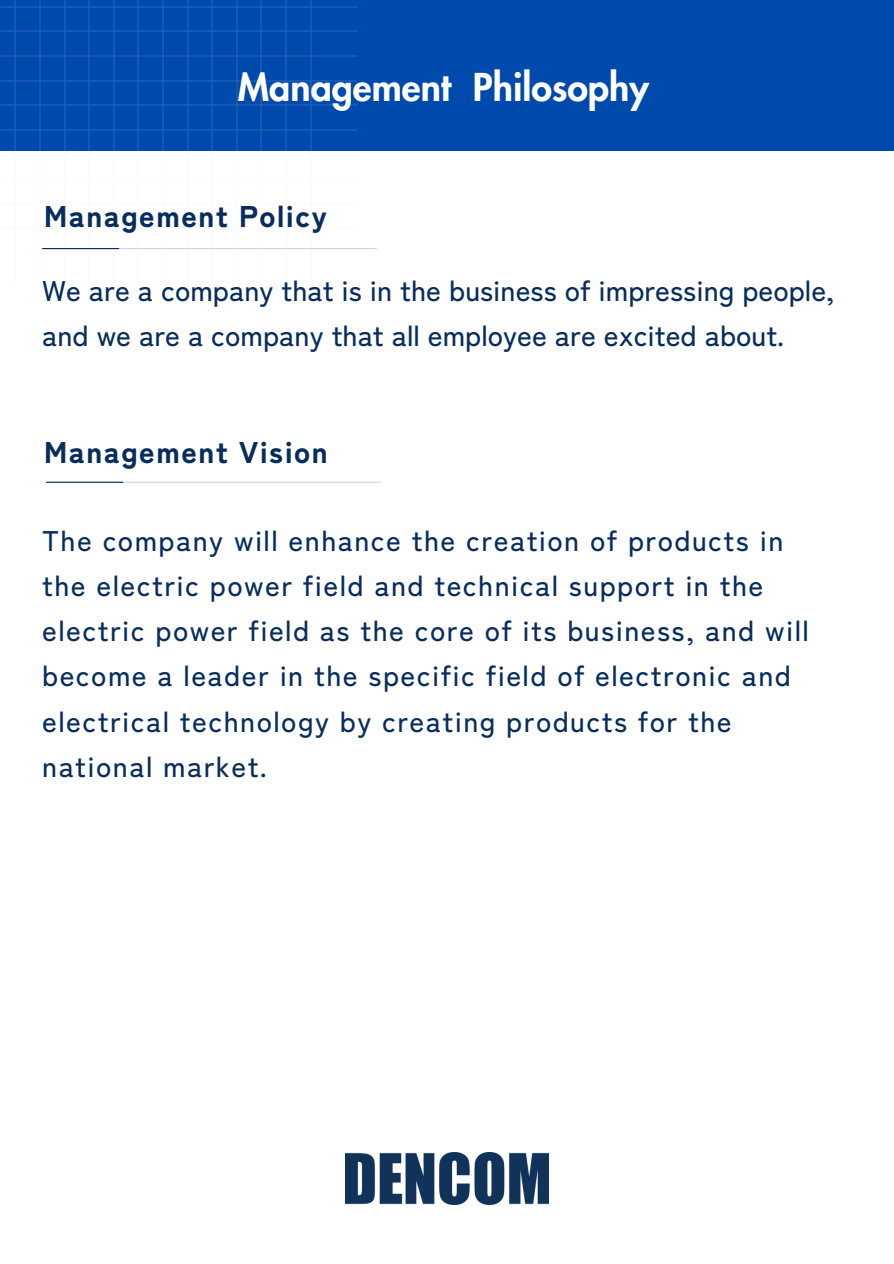
<style>
.page{position:relative;width:894px;height:1264px;background:#fff}
.page>*{position:absolute;margin:0;border:0;box-sizing:border-box;transform-origin:0 0}
.t1{font:800 37.5px "Futura LT Pro";color:#fff}
.t2{font:900 30px "Zen Kaku Gothic New";letter-spacing:.05em;color:#082d5d}
.t3{font:500 28.5px "Zen Kaku Gothic New";color:#082d5d}
.t4{font:500 28.35px/45px "Zen Kaku Gothic New";letter-spacing:.05em;color:#082d5d}
</style>
<div class="page">
<div style="left:0;top:0;width:893px;height:151px;background:#004aad"></div>
<hr style="left:15px;top:0;width:1px;height:283px;background:#e0e3e6">
<hr style="left:39px;top:0;width:2px;height:283px;background:#e0e3e6">
<hr style="left:64px;top:0;width:1px;height:283px;background:#e0e3e6">
<hr style="left:88px;top:0;width:2px;height:283px;background:#e0e3e6">
<hr style="left:113px;top:0;width:1px;height:283px;background:#e0e3e6">
<hr style="left:138px;top:0;width:1px;height:283px;background:#e0e3e6">
<hr style="left:162px;top:0;width:1px;height:283px;background:#e0e3e6">
<hr style="left:187px;top:0;width:1px;height:283px;background:#e0e3e6">
<hr style="left:211px;top:0;width:2px;height:283px;background:#e0e3e6">
<hr style="left:236px;top:0;width:1px;height:283px;background:#e0e3e6">
<hr style="left:261px;top:0;width:1px;height:283px;background:#e0e3e6">
<hr style="left:285px;top:0;width:1px;height:283px;background:#e0e3e6">
<hr style="left:310px;top:0;width:1px;height:283px;background:#e0e3e6">
<hr style="left:0;top:228px;width:357px;height:1px;background:#e0e3e6">
<hr style="left:0;top:203px;width:357px;height:1px;background:#e0e3e6">
<hr style="left:0;top:178px;width:357px;height:2px;background:#e0e3e6">
<hr style="left:0;top:154px;width:357px;height:1px;background:#e0e3e6">
<hr style="left:0;top:129px;width:357px;height:1px;background:#e0e3e6">
<hr style="left:0;top:105px;width:357px;height:1px;background:#e0e3e6">
<hr style="left:0;top:80px;width:357px;height:1px;background:#e0e3e6">
<hr style="left:0;top:55px;width:357px;height:2px;background:#e0e3e6">
<hr style="left:0;top:31px;width:357px;height:1px;background:#e0e3e6">
<hr style="left:0;top:6px;width:357px;height:2px;background:#e0e3e6">
<hr style="left:42px;top:248px;width:335px;height:1px;background:#cdd5df">
<hr style="left:42px;top:248px;width:77px;height:1px;background:#082d5d">
<img style="left:345px;top:1152px;width:203px;height:52px">
<hr style="left:46px;top:481px;width:335px;height:2px;background:#cdd5df">
<hr style="left:46px;top:481px;width:77px;height:2px;background:#082d5d">
<p class="t1" style="left:238px;top:70px;width:412px">Management Philosophy</p>
<p class="t2" style="left:44px;top:192px;width:284px">Management Policy</p>
<h1 class="t3" style="left:42px;top:268px;width:793px">We are a company that is in the business of impressing people,</h1>
<p class="t3" style="left:42px;top:313px;width:743px">and we are a company that all employee are excited about.</p>
<p class="t2" style="left:44px;top:428px;width:285px">Management Vision</p>
<p class="t4" style="left:42px;top:516px;width:768px">The company will enhance the creation of products in the electric power field and technical support in the electric power field as the core of its business, and will become a leader in the specific field of electronic and electrical technology by creating products for the national market.</p>
</div>
